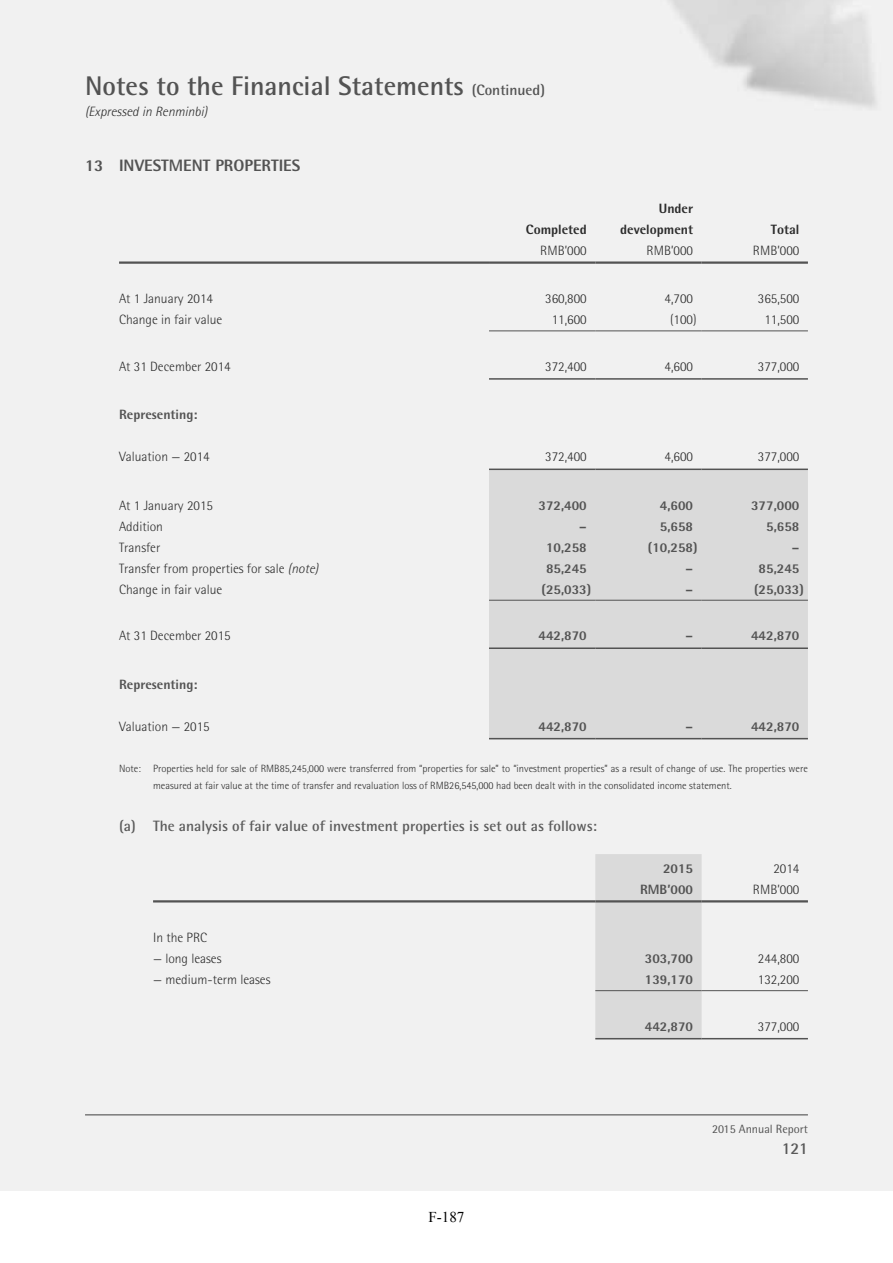
<style>
.page{position:relative;width:893px;height:1263px;background:#fff}
.page>*{position:absolute;margin:0;border:0;box-sizing:border-box;transform-origin:0 0}
.t1{font:700 27px "Rotis Semi Sans Std";color:#535353}
.t2{font:800 16.5px "Rotis Semi Sans Std";color:#535353}
.t3{font:700 16.5px "Rotis Semi Sans Std";color:#595959}
.t4{font:700 15px "Rotis Semi Sans Std";color:#5b5b5b}
.t5{font:15px "Times New Roman";color:#000}
.t6{font:300 13.5px "Rotis Semi Sans Std";color:#2c2c2c}
.t7{font:800 13.5px "Rotis Semi Sans Std";color:#535353}
.t8{font:800 13.5px/21px "Rotis Semi Sans Std";color:#2c2c2c;text-align:right}
.t9{font:italic 300 13.5px "Rotis Semi Sans Std";color:#2c2c2c}
.t10{font:12px "Rotis Semi Sans Std";color:#535353}
.t11{font:300 10.5px/16.5px "Rotis Semi Sans Std";color:#2c2c2c}
.s1{font-size:15px}
.s2{font-style:italic}
</style>
<div class="page">
<hr style="left:85px;top:1114px;width:723px;height:1px;background:#535353">
<div style="left:489px;top:470px;width:319px;height:268px;background:#dadada"></div>
<hr style="left:119px;top:261px;width:370px;height:3px;background:#535353">
<hr style="left:489px;top:261px;width:106px;height:3px;background:#535353">
<hr style="left:595px;top:261px;width:107px;height:3px;background:#535353">
<hr style="left:702px;top:261px;width:106px;height:3px;background:#535353">
<hr style="left:489px;top:330px;width:106px;height:1px;background:#535353">
<hr style="left:595px;top:330px;width:107px;height:1px;background:#535353">
<hr style="left:702px;top:330px;width:106px;height:1px;background:#535353">
<hr style="left:489px;top:378px;width:106px;height:2px;background:#535353">
<hr style="left:595px;top:378px;width:107px;height:2px;background:#535353">
<hr style="left:702px;top:378px;width:106px;height:2px;background:#535353">
<hr style="left:489px;top:469px;width:106px;height:1px;background:#535353">
<hr style="left:595px;top:469px;width:107px;height:1px;background:#535353">
<hr style="left:702px;top:469px;width:106px;height:1px;background:#535353">
<hr style="left:489px;top:600px;width:106px;height:1px;background:#535353">
<hr style="left:595px;top:600px;width:107px;height:1px;background:#535353">
<hr style="left:702px;top:600px;width:106px;height:1px;background:#535353">
<hr style="left:489px;top:647px;width:106px;height:2px;background:#535353">
<hr style="left:595px;top:647px;width:107px;height:2px;background:#535353">
<hr style="left:702px;top:647px;width:106px;height:2px;background:#535353">
<hr style="left:489px;top:738px;width:106px;height:1px;background:#535353">
<hr style="left:595px;top:738px;width:107px;height:1px;background:#535353">
<hr style="left:702px;top:738px;width:106px;height:1px;background:#535353">
<div style="left:595px;top:854px;width:107px;height:184px;background:#dadada"></div>
<hr style="left:153px;top:900px;width:442px;height:2px;background:#535353">
<hr style="left:595px;top:900px;width:107px;height:2px;background:#535353">
<hr style="left:702px;top:900px;width:106px;height:2px;background:#535353">
<hr style="left:595px;top:990px;width:107px;height:1px;background:#535353">
<hr style="left:702px;top:990px;width:106px;height:1px;background:#535353">
<hr style="left:595px;top:1038px;width:107px;height:1px;background:#535353">
<hr style="left:702px;top:1038px;width:106px;height:1px;background:#535353">
<p class="t1" style="left:85px;top:69px;width:462px">Notes to the Financial Statements <span class="s1">(Continued)</span></p>
<p class="t9" style="left:85px;top:104px;width:124px">(Expressed in Renminbi)</p>
<p class="t2" style="left:85px;top:155px;width:217px">13 INVESTMENT PROPERTIES</p>
<p class="t8" style="left:526px;top:219px;width:62px">Completed</p>
<p class="t8" style="left:620px;top:198px;width:74px">Under development</p>
<p class="t8" style="left:771px;top:219px;width:30px">Total</p>
<p class="t6" style="left:540px;top:243px;width:48px">RMB’000</p>
<p class="t6" style="left:647px;top:243px;width:48px">RMB’000</p>
<p class="t6" style="left:753px;top:243px;width:48px">RMB’000</p>
<p class="t6" style="left:119px;top:291px;width:95px">At 1 January 2014</p>
<p class="t6" style="left:545px;top:291px;width:43px">360,800</p>
<p class="t6" style="left:665px;top:291px;width:30px">4,700</p>
<p class="t6" style="left:758px;top:291px;width:43px">365,500</p>
<p class="t6" style="left:119px;top:312px;width:105px">Change in fair value</p>
<p class="t6" style="left:552px;top:312px;width:37px">11,600</p>
<p class="t6" style="left:670px;top:312px;width:28px">(100)</p>
<p class="t6" style="left:764px;top:312px;width:37px">11,500</p>
<p class="t6" style="left:119px;top:359px;width:113px">At 31 December 2014</p>
<p class="t6" style="left:545px;top:359px;width:43px">372,400</p>
<p class="t6" style="left:665px;top:359px;width:30px">4,600</p>
<p class="t6" style="left:758px;top:359px;width:43px">377,000</p>
<p class="t7" style="left:119px;top:406px;width:80px">Representing:</p>
<p class="t6" style="left:119px;top:449px;width:92px">Valuation — 2014</p>
<p class="t6" style="left:545px;top:449px;width:43px">372,400</p>
<p class="t6" style="left:665px;top:449px;width:30px">4,600</p>
<p class="t6" style="left:758px;top:449px;width:43px">377,000</p>
<p class="t6" style="left:119px;top:497px;width:95px">At 1 January 2015</p>
<p class="t7" style="left:538px;top:497px;width:50px">372,400</p>
<p class="t7" style="left:660px;top:497px;width:35px">4,600</p>
<p class="t7" style="left:751px;top:497px;width:50px">377,000</p>
<p class="t6" style="left:119px;top:518px;width:45px">Addition</p>
<p class="t7" style="left:579px;top:518px;width:9px">–</p>
<p class="t7" style="left:660px;top:518px;width:35px">5,658</p>
<p class="t7" style="left:766px;top:518px;width:35px">5,658</p>
<p class="t6" style="left:119px;top:539px;width:43px">Transfer</p>
<p class="t7" style="left:546px;top:539px;width:42px">10,258</p>
<p class="t7" style="left:648px;top:539px;width:51px">(10,258)</p>
<p class="t7" style="left:792px;top:539px;width:9px">–</p>
<p class="t6" style="left:119px;top:560px;width:201px">Transfer from properties for sale <span class="s2">(note)</span></p>
<p class="t7" style="left:546px;top:560px;width:42px">85,245</p>
<p class="t7" style="left:686px;top:560px;width:9px">–</p>
<p class="t7" style="left:759px;top:560px;width:42px">85,245</p>
<p class="t6" style="left:119px;top:581px;width:105px">Change in fair value</p>
<p class="t7" style="left:541px;top:581px;width:51px">(25,033)</p>
<p class="t7" style="left:686px;top:581px;width:9px">–</p>
<p class="t7" style="left:754px;top:581px;width:51px">(25,033)</p>
<p class="t6" style="left:119px;top:628px;width:113px">At 31 December 2015</p>
<p class="t7" style="left:538px;top:627px;width:50px">442,870</p>
<p class="t7" style="left:686px;top:627px;width:9px">–</p>
<p class="t7" style="left:751px;top:627px;width:50px">442,870</p>
<p class="t7" style="left:119px;top:675px;width:80px">Representing:</p>
<p class="t6" style="left:119px;top:718px;width:92px">Valuation — 2015</p>
<p class="t7" style="left:538px;top:717px;width:50px">442,870</p>
<p class="t7" style="left:686px;top:717px;width:9px">–</p>
<p class="t7" style="left:751px;top:717px;width:50px">442,870</p>
<p class="t11" style="left:153px;top:760px;width:656px;text-indent:-34px">Note: Properties held for sale of RMB85,245,000 were transferred from “properties for sale” to “investment properties” as a result of change of use. The properties were measured at fair value at the time of transfer and revaluation loss of RMB26,545,000 had been dealt with in the consolidated income statement.</p>
<p class="t4" style="left:119px;top:816px;width:479px">(a) The analysis of fair value of investment properties is set out as follows:</p>
<p class="t7" style="left:663px;top:860px;width:32px">2015</p>
<p class="t6" style="left:773px;top:860px;width:28px">2014</p>
<p class="t7" style="left:640px;top:881px;width:55px">RMB’000</p>
<p class="t6" style="left:753px;top:881px;width:48px">RMB’000</p>
<p class="t6" style="left:153px;top:930px;width:56px">In the PRC</p>
<p class="t6" style="left:153px;top:951px;width:70px">— long leases</p>
<p class="t7" style="left:645px;top:950px;width:50px">303,700</p>
<p class="t6" style="left:758px;top:951px;width:43px">244,800</p>
<p class="t6" style="left:153px;top:972px;width:119px">— medium-term leases</p>
<p class="t7" style="left:645px;top:971px;width:50px">139,170</p>
<p class="t6" style="left:758px;top:972px;width:43px">132,200</p>
<p class="t7" style="left:645px;top:1017px;width:50px">442,870</p>
<p class="t6" style="left:758px;top:1018px;width:43px">377,000</p>
<p class="t5" style="left:429px;top:1207px;width:37px">F-187</p>
<p class="t10" style="left:712px;top:1122px;width:97px">2015 Annual Report</p>
<p class="t3" style="left:782px;top:1138px;width:28px">121</p>
</div>
